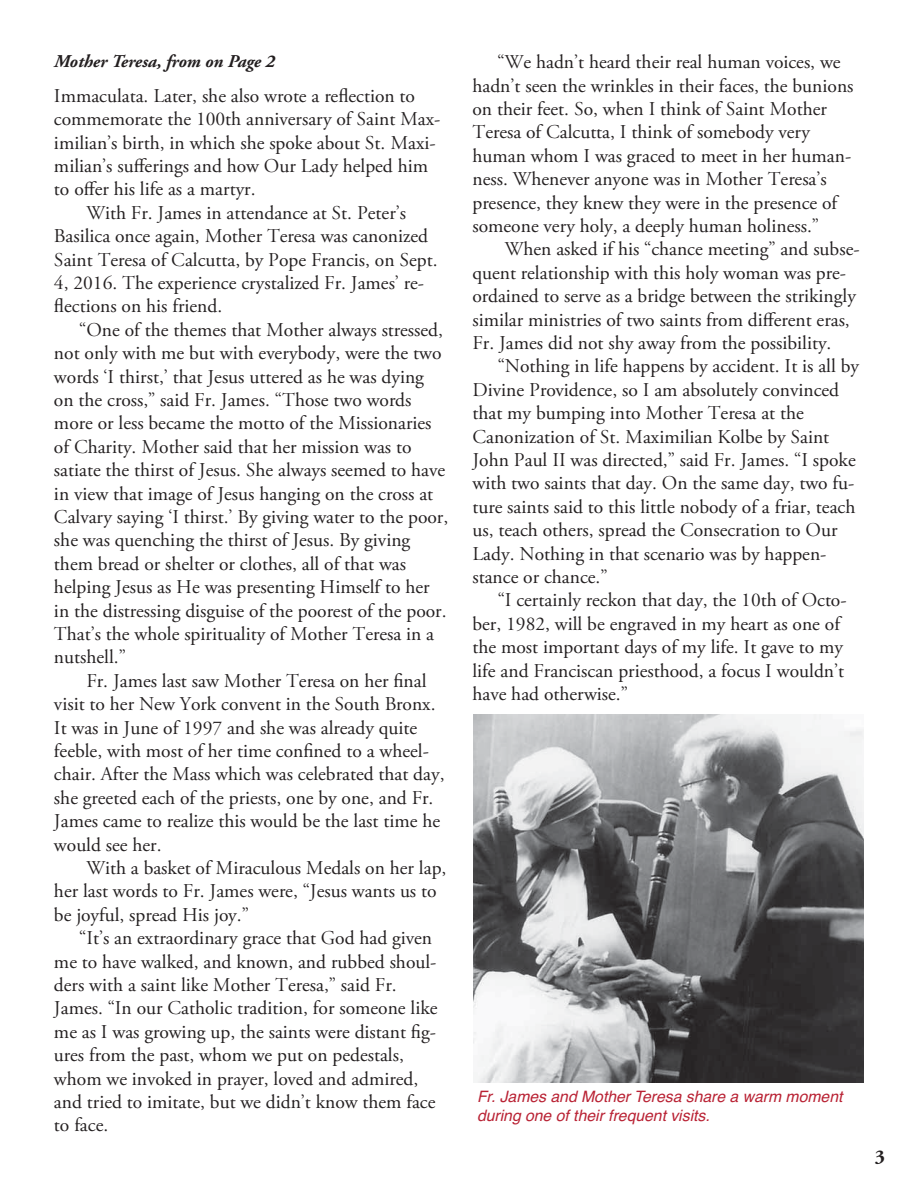
<style>
.page{position:relative;width:918px;height:1188px;background:#fff}
.page>*{position:absolute;margin:0;border:0;box-sizing:border-box;transform-origin:0 0}
.t1{font:19.5px/23.4px "Adobe Garamond Pro";color:#231f20}
.t2{font:700 19.5px "Adobe Garamond Pro";color:#231f20}
.t3{font:italic 700 18px "Adobe Garamond Pro";color:#231f20}
.t4{font:italic 15.75px/18.9px "Helvetica";color:#b92234}
</style>
<div class="page">
<img style="left:473px;top:715px;width:391px;height:367px">
<p class="t3" style="left:54px;top:54px;width:222px">Mother Teresa, from on Page 2</p>
<p class="t1" style="left:54px;top:85px;width:363px">Immaculata. Later, she also wrote a reflection to</p>
<p class="t1" style="left:54px;top:109px;width:388px">commemorate the 100th anniversary of Saint Max-</p>
<p class="t1" style="left:54px;top:132px;width:383px">imilian’s birth, in which she spoke about St. Maxi-</p>
<p class="t1" style="left:54px;top:156px;width:376px">milian’s sufferings and how Our Lady helped him</p>
<p class="t1" style="left:54px;top:179px;width:203px">to offer his life as a martyr.</p>
<p class="t1" style="left:86px;top:202px;width:321px">With Fr. James in attendance at St. Peter’s</p>
<p class="t1" style="left:54px;top:226px;width:376px">Basilica once again, Mother Teresa was canonized</p>
<p class="t1" style="left:54px;top:249px;width:385px">Saint Teresa of Calcutta, by Pope Francis, on Sept.</p>
<p class="t1" style="left:54px;top:273px;width:372px">4, 2016. The experience crystalized Fr. James’ re-</p>
<p class="t1" style="left:54px;top:296px;width:170px">flections on his friend.</p>
<p class="t1" style="left:79px;top:319px;width:365px">“One of the themes that Mother always stressed,</p>
<p class="t1" style="left:54px;top:343px;width:389px">not only with me but with everybody, were the two</p>
<p class="t1" style="left:54px;top:366px;width:371px">words ‘I thirst,’ that Jesus uttered as he was dying</p>
<p class="t1" style="left:54px;top:390px;width:359px">on the cross,” said Fr. James. “Those two words</p>
<p class="t1" style="left:54px;top:413px;width:379px">more or less became the motto of the Missionaries</p>
<p class="t1" style="left:54px;top:436px;width:359px">of Charity. Mother said that her mission was to</p>
<p class="t1" style="left:54px;top:460px;width:393px">satiate the thirst of Jesus. She always seemed to have</p>
<p class="t1" style="left:54px;top:483px;width:381px">in view that image of Jesus hanging on the cross at</p>
<p class="t1" style="left:54px;top:507px;width:396px">Calvary saying ‘I thirst.’ By giving water to the poor,</p>
<p class="t1" style="left:54px;top:530px;width:358px">she was quenching the thirst of Jesus. By giving</p>
<p class="t1" style="left:54px;top:553px;width:354px">them bread or shelter or clothes, all of that was</p>
<p class="t1" style="left:54px;top:577px;width:377px">helping Jesus as He was presenting Himself to her</p>
<p class="t1" style="left:54px;top:600px;width:394px">in the distressing disguise of the poorest of the poor.</p>
<p class="t1" style="left:54px;top:624px;width:382px">That’s the whole spirituality of Mother Teresa in a</p>
<p class="t1" style="left:54px;top:647px;width:73px">nutshell.”</p>
<p class="t1" style="left:86px;top:670px;width:342px">Fr. James last saw Mother Teresa on her final</p>
<p class="t1" style="left:54px;top:694px;width:383px">visit to her New York convent in the South Bronx.</p>
<p class="t1" style="left:54px;top:717px;width:365px">It was in June of 1997 and she was already quite</p>
<p class="t1" style="left:54px;top:741px;width:376px">feeble, with most of her time confined to a wheel-</p>
<p class="t1" style="left:54px;top:764px;width:392px">chair. After the Mass which was celebrated that day,</p>
<p class="t1" style="left:54px;top:787px;width:381px">she greeted each of the priests, one by one, and Fr.</p>
<p class="t1" style="left:54px;top:811px;width:388px">James came to realize this would be the last time he</p>
<p class="t1" style="left:54px;top:834px;width:109px">would see her.</p>
<p class="t1" style="left:86px;top:858px;width:362px">With a basket of Miraculous Medals on her lap,</p>
<p class="t1" style="left:54px;top:881px;width:384px">her last words to Fr. James were, “Jesus wants us to</p>
<p class="t1" style="left:54px;top:904px;width:196px">be joyful, spread His joy.”</p>
<p class="t1" style="left:79px;top:928px;width:354px">“It’s an extraordinary grace that God had given</p>
<p class="t1" style="left:54px;top:951px;width:384px">me to have walked, and known, and rubbed shoul-</p>
<p class="t1" style="left:54px;top:975px;width:344px">ders with a saint like Mother Teresa,” said Fr.</p>
<p class="t1" style="left:54px;top:998px;width:385px">James. “In our Catholic tradition, for someone like</p>
<p class="t1" style="left:54px;top:1021px;width:383px">me as I was growing up, the saints were distant fig-</p>
<p class="t1" style="left:54px;top:1045px;width:351px">ures from the past, whom we put on pedestals,</p>
<p class="t1" style="left:54px;top:1068px;width:366px">whom we invoked in prayer, loved and admired,</p>
<p class="t1" style="left:54px;top:1092px;width:383px">and tried to imitate, but we didn’t know them face</p>
<p class="t1" style="left:54px;top:1115px;width:56px">to face.</p>
<p class="t1" style="left:472px;top:52px;width:383px;text-indent:25px">“We hadn’t heard their real human voices, we hadn’t seen the wrinkles in their faces, the bunions on their feet. So, when I think of Saint Mother Teresa of Calcutta, I think of somebody very human whom I was graced to meet in her human&shy;ness. Whenever anyone was in Mother Teresa’s presence, they knew they were in the presence of someone very holy, a deeply human holiness.”</p>
<p class="t1" style="left:472px;top:239px;width:389px;text-indent:32px">When asked if his “chance meeting” and subse&shy;quent relationship with this holy woman was pre&shy;ordained to serve as a bridge between the strikingly similar ministries of two saints from different eras, Fr. James did not shy away from the possibility.</p>
<p class="t1" style="left:472px;top:356px;width:388px;text-indent:25px">“Nothing in life happens by accident. It is all by Divine Providence, so I am absolutely convinced that my bumping into Mother Teresa at the Canonization of St. Maximilian Kolbe by Saint John Paul II was directed,” said Fr. James. “I spoke with two saints that day. On the same day, two fu&shy;ture saints said to this little nobody of a friar, teach us, teach others, spread the Consecration to Our Lady. Nothing in that scenario was by happen&shy;stance or chance.”</p>
<p class="t1" style="left:472px;top:590px;width:376px;text-indent:25px">“I certainly reckon that day, the 10th of Octo&shy;ber, 1982, will be engraved in my heart as one of the most important days of my life. It gave to my life and Franciscan priesthood, a focus I wouldn’t have had otherwise.”</p>
<p class="t4" style="left:477px;top:1088px;width:367px">Fr. James and Mother Teresa share a warm moment during one of their frequent visits.</p>
<p class="t2" style="left:875px;top:1149px;width:12px">3</p>
</div>
